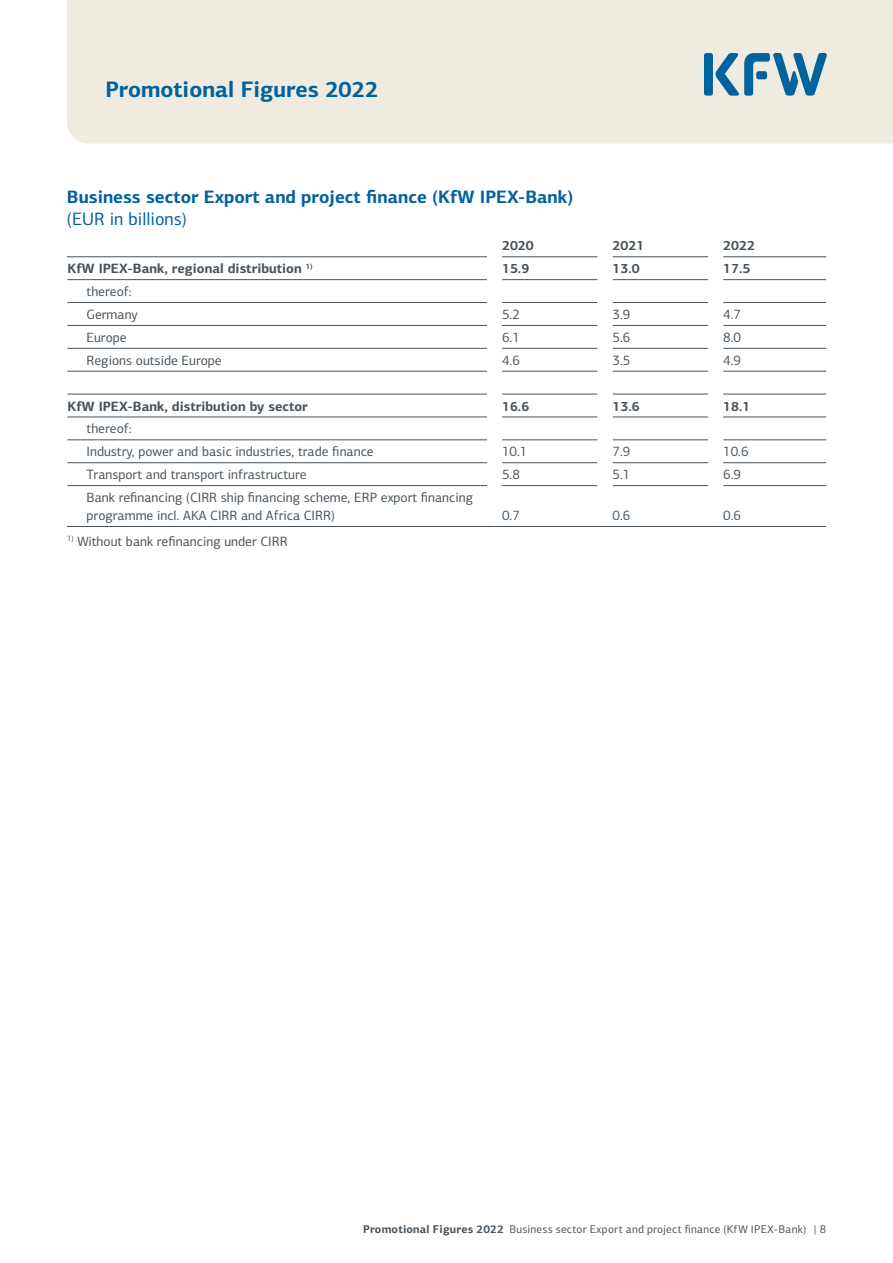
<style>
.page{position:relative;width:893px;height:1263px;background:#fff}
.page>*{position:absolute;margin:0;border:0;box-sizing:border-box;transform-origin:0 0}
.t1{font:700 22.5px "KFW Centro Sans";color:#00639e}
.Tabellen-Header_12_1{font:700 18px/22.5px "KFW Centro Sans";color:#00639e}
.Tabellentext_mager_m{font:13.5px/18px "KFW Centro Sans";color:#48535b}
.Tabellentext_fett_mE{font:700 13.5px "KFW Centro Sans";color:#48535b}
.Tabellenzahlen_mager{font:13.5px "KFW Centro Sans";color:#48535b}
.Tabellenzahlen_fett{font:700 13.5px "KFW Centro Sans";color:#48535b}
.Tabellen-Fußnote_9_1{font:13.5px "KFW Centro Sans";color:#48535b}
.t2{font:11.25px "KFW Centro Sans";letter-spacing:.02em;color:#48535b}
.s1{font-weight:400}
.s2{font-weight:700}
</style>
<div class="page">
<div style="left:67px;top:0;width:826px;height:144px;background:#efebe1"></div>
<hr style="left:67px;top:302px;width:420px;height:1px;background:#48535b">
<hr style="left:502px;top:302px;width:96px;height:1px;background:#48535b">
<hr style="left:613px;top:302px;width:95px;height:1px;background:#48535b">
<hr style="left:723px;top:302px;width:103px;height:1px;background:#48535b">
<hr style="left:67px;top:325px;width:420px;height:1px;background:#48535b">
<hr style="left:502px;top:325px;width:96px;height:1px;background:#48535b">
<hr style="left:613px;top:325px;width:95px;height:1px;background:#48535b">
<hr style="left:723px;top:325px;width:103px;height:1px;background:#48535b">
<hr style="left:67px;top:348px;width:420px;height:1px;background:#48535b">
<hr style="left:502px;top:348px;width:96px;height:1px;background:#48535b">
<hr style="left:613px;top:348px;width:95px;height:1px;background:#48535b">
<hr style="left:723px;top:348px;width:103px;height:1px;background:#48535b">
<hr style="left:67px;top:440px;width:420px;height:1px;background:#48535b">
<hr style="left:502px;top:440px;width:96px;height:1px;background:#48535b">
<hr style="left:613px;top:440px;width:95px;height:1px;background:#48535b">
<hr style="left:723px;top:440px;width:103px;height:1px;background:#48535b">
<hr style="left:67px;top:462px;width:420px;height:1px;background:#48535b">
<hr style="left:502px;top:462px;width:96px;height:1px;background:#48535b">
<hr style="left:613px;top:462px;width:95px;height:1px;background:#48535b">
<hr style="left:723px;top:462px;width:103px;height:1px;background:#48535b">
<hr style="left:67px;top:485px;width:420px;height:1px;background:#48535b">
<hr style="left:502px;top:485px;width:96px;height:1px;background:#48535b">
<hr style="left:613px;top:485px;width:95px;height:1px;background:#48535b">
<hr style="left:723px;top:485px;width:103px;height:1px;background:#48535b">
<hr style="left:67px;top:371px;width:420px;height:1px;background:#48535b">
<hr style="left:502px;top:371px;width:96px;height:1px;background:#48535b">
<hr style="left:613px;top:371px;width:95px;height:1px;background:#48535b">
<hr style="left:723px;top:371px;width:103px;height:1px;background:#48535b">
<hr style="left:67px;top:394px;width:420px;height:1px;background:#48535b">
<hr style="left:67px;top:417px;width:420px;height:1px;background:#48535b">
<hr style="left:502px;top:394px;width:96px;height:1px;background:#48535b">
<hr style="left:502px;top:417px;width:96px;height:1px;background:#48535b">
<hr style="left:613px;top:394px;width:95px;height:1px;background:#48535b">
<hr style="left:613px;top:417px;width:95px;height:1px;background:#48535b">
<hr style="left:723px;top:394px;width:103px;height:1px;background:#48535b">
<hr style="left:723px;top:417px;width:103px;height:1px;background:#48535b">
<hr style="left:67px;top:526px;width:428px;height:1px;background:#48535b">
<hr style="left:495px;top:526px;width:110px;height:1px;background:#48535b">
<hr style="left:605px;top:526px;width:111px;height:1px;background:#48535b">
<hr style="left:716px;top:526px;width:110px;height:1px;background:#48535b">
<hr style="left:67px;top:279px;width:420px;height:1px;background:#48535b">
<hr style="left:502px;top:279px;width:96px;height:1px;background:#48535b">
<hr style="left:613px;top:279px;width:95px;height:1px;background:#48535b">
<hr style="left:723px;top:279px;width:103px;height:1px;background:#48535b">
<hr style="left:67px;top:256px;width:420px;height:1px;background:#48535b">
<hr style="left:502px;top:256px;width:96px;height:1px;background:#48535b">
<hr style="left:613px;top:256px;width:95px;height:1px;background:#48535b">
<hr style="left:723px;top:256px;width:103px;height:1px;background:#48535b">
<div style="left:704px;top:53px;width:9px;height:43px;background:#00639e;border-radius:3px"></div>
<svg style="left:716px;top:53px;width:111px;height:43px"></svg>
<h1 class="t1" style="left:105px;top:75px;width:275px">Promotional Figures 2022</h1>
<h2 class="Tabellen-Header_12_1" style="left:67px;top:185px;width:508px">Business sector Export and project finance (KfW IPEX-Bank) <span class="s1">(EUR in billions)</span></h2>
<p class="Tabellenzahlen_fett" style="left:502px;top:237px;width:33px">2020</p>
<p class="Tabellenzahlen_fett" style="left:613px;top:237px;width:33px">2021</p>
<p class="Tabellenzahlen_fett" style="left:723px;top:237px;width:33px">2022</p>
<p class="Tabellentext_fett_mE" style="left:67px;top:260px;width:247px">KfW IPEX-Bank, regional distribution <sup>1)</sup></p>
<p class="Tabellenzahlen_fett" style="left:502px;top:260px;width:29px">15.9</p>
<p class="Tabellenzahlen_fett" style="left:613px;top:260px;width:29px">13.0</p>
<p class="Tabellenzahlen_fett" style="left:723px;top:260px;width:29px">17.5</p>
<p class="Tabellentext_mager_m" style="left:87px;top:282px;width:46px">thereof:</p>
<p class="Tabellentext_mager_m" style="left:87px;top:305px;width:53px">Germany</p>
<p class="Tabellenzahlen_mager" style="left:502px;top:305px;width:19px">5.2</p>
<p class="Tabellenzahlen_mager" style="left:613px;top:305px;width:19px">3.9</p>
<p class="Tabellenzahlen_mager" style="left:723px;top:305px;width:19px">4.7</p>
<p class="Tabellentext_mager_m" style="left:87px;top:328px;width:42px">Europe</p>
<p class="Tabellenzahlen_mager" style="left:502px;top:328px;width:19px">6.1</p>
<p class="Tabellenzahlen_mager" style="left:613px;top:328px;width:19px">5.6</p>
<p class="Tabellenzahlen_mager" style="left:723px;top:328px;width:19px">8.0</p>
<p class="Tabellentext_mager_m" style="left:87px;top:351px;width:137px">Regions outside Europe</p>
<p class="Tabellenzahlen_mager" style="left:502px;top:351px;width:19px">4.6</p>
<p class="Tabellenzahlen_mager" style="left:613px;top:351px;width:19px">3.5</p>
<p class="Tabellenzahlen_mager" style="left:723px;top:351px;width:19px">4.9</p>
<p class="Tabellentext_fett_mE" style="left:67px;top:397px;width:242px">KfW IPEX-Bank, distribution by sector</p>
<p class="Tabellenzahlen_fett" style="left:502px;top:397px;width:29px">16.6</p>
<p class="Tabellenzahlen_fett" style="left:613px;top:397px;width:29px">13.6</p>
<p class="Tabellenzahlen_fett" style="left:723px;top:397px;width:29px">18.1</p>
<p class="Tabellentext_mager_m" style="left:87px;top:420px;width:46px">thereof:</p>
<p class="Tabellentext_mager_m" style="left:87px;top:442px;width:289px">Industry, power and basic industries, trade finance</p>
<p class="Tabellenzahlen_mager" style="left:502px;top:442px;width:27px">10.1</p>
<p class="Tabellenzahlen_mager" style="left:613px;top:442px;width:19px">7.9</p>
<p class="Tabellenzahlen_mager" style="left:723px;top:442px;width:27px">10.6</p>
<p class="Tabellentext_mager_m" style="left:87px;top:465px;width:222px">Transport and transport infrastructure</p>
<p class="Tabellenzahlen_mager" style="left:502px;top:465px;width:19px">5.8</p>
<p class="Tabellenzahlen_mager" style="left:613px;top:465px;width:19px">5.1</p>
<p class="Tabellenzahlen_mager" style="left:723px;top:465px;width:19px">6.9</p>
<p class="Tabellentext_mager_m" style="left:87px;top:488px;width:388px">Bank refinancing (CIRR ship financing scheme, ERP export financing programme incl. AKA CIRR and Africa CIRR)</p>
<p class="Tabellenzahlen_mager" style="left:502px;top:506px;width:19px">0.7</p>
<p class="Tabellenzahlen_mager" style="left:613px;top:506px;width:19px">0.6</p>
<p class="Tabellenzahlen_mager" style="left:723px;top:506px;width:19px">0.6</p>
<p class="Tabellen-Fußnote_9_1" style="left:67px;top:531px;width:222px"><sup>1)</sup> Without bank refinancing under CIRR</p>
<p class="t2" style="left:363px;top:1221px;width:464px"><span class="s2">Promotional Figures 2022</span> Business sector Export and project finance (KfW IPEX-Bank) | 8</p>
</div>
